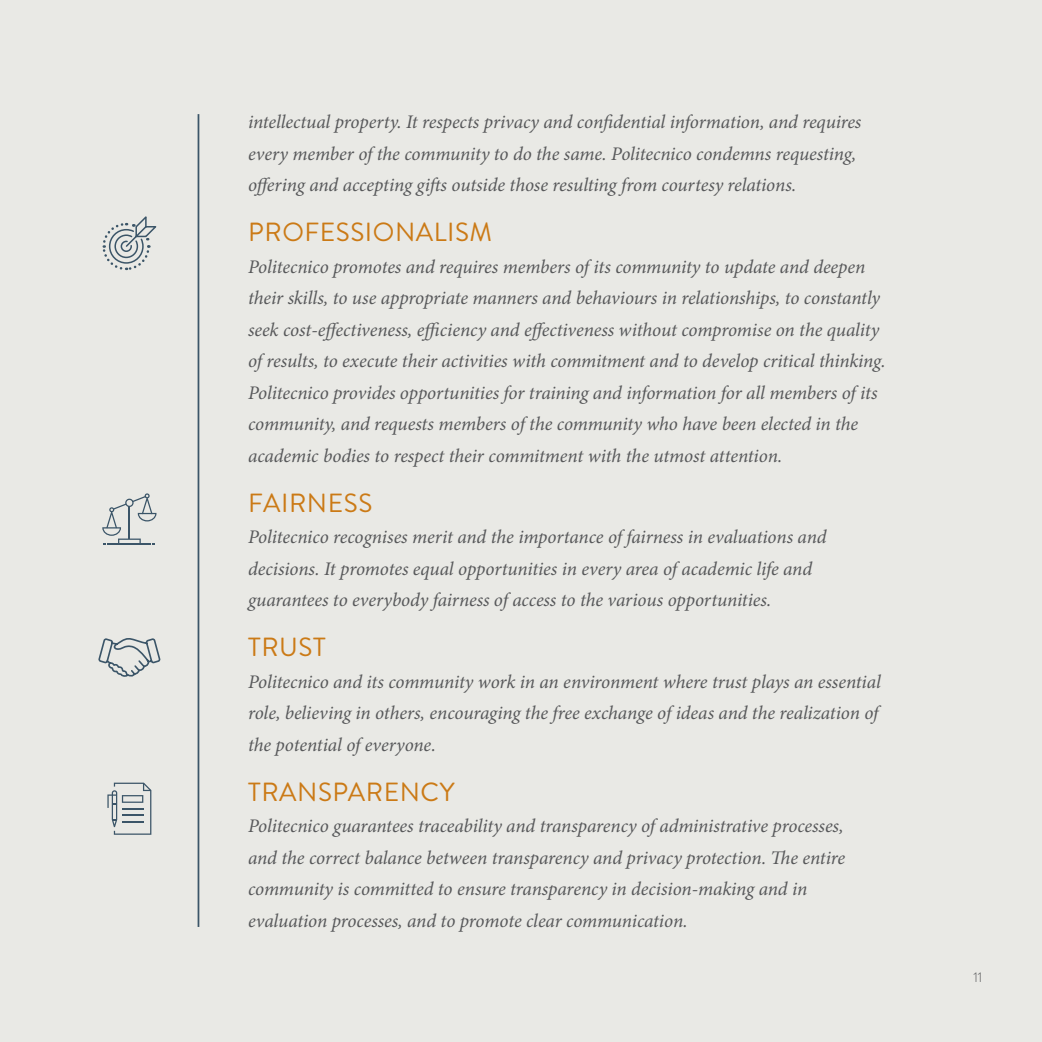
<style>
.page{position:relative;width:1042px;height:1042px;background:#e9e9e5}
.page>*{position:absolute;margin:0;border:0;box-sizing:border-box;transform-origin:0 0}
.t1{font:26.25px "Brandon Grotesque";letter-spacing:.02em;color:#cb7a16}
.t2{font:italic 19.25px/31.5px "Minion Pro";letter-spacing:-.01em;color:#57585a}
.t3{font:300 14px "Brandon Grotesque";color:#57585a}
</style>
<div class="page">
<svg style="left:102px;top:216px;width:55px;height:55px"></svg>
<svg style="left:102px;top:493px;width:54px;height:51px"></svg>
<svg style="left:98px;top:638px;width:63px;height:39px"></svg>
<svg style="left:107px;top:782px;width:44px;height:53px"></svg>
<hr style="left:198px;top:114px;width:1px;height:813px;background:#3b5568">
<p class="t2" style="left:248px;top:106px;width:615px">intellectual property. It respects privacy and confidential information, and requires every member of the community to do the same. Politecnico condemns requesting, offering and accepting gifts outside those resulting from courtesy relations.</p>
<h1 class="t1" style="left:248px;top:214px;width:245px">PROFESSIONALISM</h1>
<p class="t2" style="left:248px;top:251px;width:639px">Politecnico promotes and requires members of its community to update and deepen their skills, to use appropriate manners and behaviours in relationships, to constantly seek cost-effectiveness, efficiency and effectiveness without compromise on the quality of results, to execute their activities with commitment and to develop critical thinking.<br>Politecnico provides opportunities for training and information for all members of its community, and requests members of the community who have been elected in the academic bodies to respect their commitment with the utmost attention.</p>
<h1 class="t1" style="left:248px;top:485px;width:126px">FAIRNESS</h1>
<p class="t2" style="left:248px;top:521px;width:580px">Politecnico recognises merit and the importance of fairness in evaluations and decisions. It promotes equal opportunities in every area of academic life and guarantees to everybody fairness of access to the various opportunities.</p>
<h1 class="t1" style="left:248px;top:629px;width:79px">TRUST</h1>
<p class="t2" style="left:248px;top:666px;width:634px">Politecnico and its community work in an environment where trust plays an essential role, believing in others, encouraging the free exchange of ideas and the realization of the potential of everyone.</p>
<h1 class="t1" style="left:248px;top:774px;width:208px">TRANSPARENCY</h1>
<p class="t2" style="left:248px;top:810px;width:598px">Politecnico guarantees traceability and transparency of administrative processes, and the correct balance between transparency and privacy protection. The entire community is committed to ensure transparency in decision-making and in evaluation processes, and to promote clear communication.</p>
<p class="t3" style="left:973px;top:968px;width:11px">11</p>
</div>
